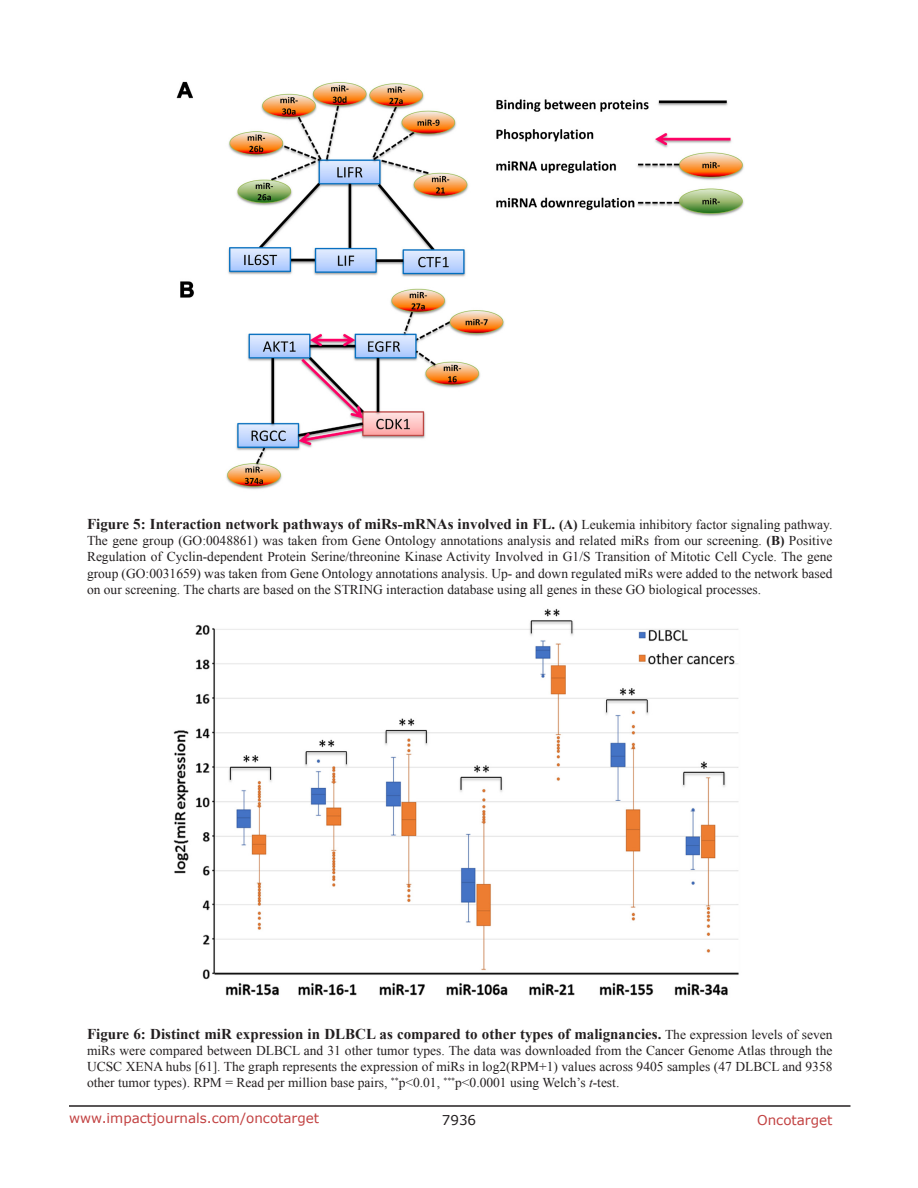
<style>
.page{position:relative;width:918px;height:1188px;background:#fff}
.page>*{position:absolute;margin:0;border:0;box-sizing:border-box;transform-origin:0 0}
.figuretext{font:700 15px "Times New Roman";color:#231f20}
.figuretext-2{font:13.5px/16.2px "Times New Roman";color:#231f20;text-align:justify}
.t1{font:13.5px "Verdana";color:#c24141}
.t2{font:13.5px "Verdana";color:#231f20}
.s1{font-size:13.5px}
.s2{font-weight:400;font-size:13.5px}
.s3{font-weight:700}
.s4{font-style:italic}
</style>
<div class="page">
<hr style="left:69px;top:1105px;width:781px;height:2px;background:#231f20">
<img style="left:176px;top:81px;width:568px;height:409px">
<img style="left:173px;top:608px;width:566px;height:388px">
<p class="figuretext" style="left:87px;top:514px;width:747px">Figure 5: Interaction network pathways of miRs-mRNAs involved in FL. <span class="s1">(A)</span> <span class="s2">Leukemia inhibitory factor signaling pathway.</span></p>
<p class="figuretext-2" style="left:87px;top:532px;width:747px">The gene group (GO:0048861) was taken from Gene Ontology annotations analysis and related miRs from our screening. <span class="s3">(B)</span> Positive Regulation of Cyclin-dependent Protein Serine/threonine Kinase Activity Involved in G1/S Transition of Mitotic Cell Cycle. The gene group (GO:0031659) was taken from Gene Ontology annotations analysis. Up- and down regulated miRs were added to the network based on our screening. The charts are based on the STRING interaction database using all genes in these GO biological processes.</p>
<p class="figuretext" style="left:87px;top:1023px;width:747px">Figure 6: Distinct miR expression in DLBCL as compared to other types of malignancies. <span class="s2">The expression levels of seven</span></p>
<p class="figuretext-2" style="left:87px;top:1042px;width:747px">miRs were compared between DLBCL and 31 other tumor types. The data was downloaded from the Cancer Genome Atlas through the UCSC XENA hubs [61]. The graph represents the expression of miRs in log2(RPM+1) values across 9405 samples (47 DLBCL and 9358 other tumor types). RPM = Read per million base pairs, <sup>**</sup>p&lt;0.01, <sup>***</sup>p&lt;0.0001 using Welch’s <span class="s4">t</span>-test.</p>
<p class="t1" style="left:69px;top:1109px;width:252px">www.impactjournals.com/oncotarget</p>
<p class="t2" style="left:442px;top:1111px;width:36px">7936</p>
<p class="t1" style="left:757px;top:1111px;width:77px">Oncotarget</p>
</div>
